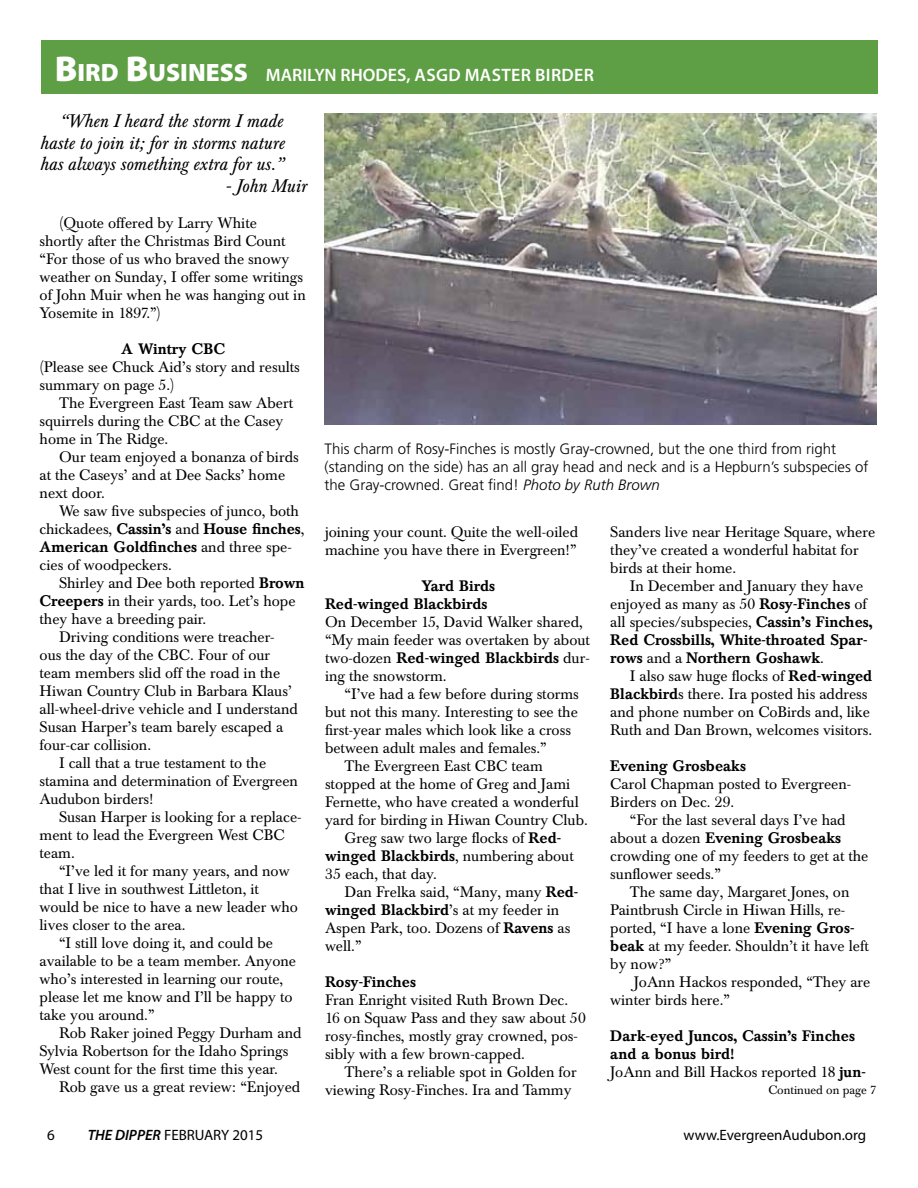
<style>
.page{position:relative;width:918px;height:1188px;background:#fff}
.page>*{position:absolute;margin:0;border:0;box-sizing:border-box;transform-origin:0 0}
.t1{font:italic 18px/21.6px "Baskerville BE";color:#000;text-align:justify}
.t2{font:600 18px "Myriad Pro";color:#fff}
.t3{font:600 18px "Myriad Pro";color:#fff}
.t4{font:15px/18px "Baskerville BE";color:#000}
.t5{font:500 15px/18px "Baskerville BE";color:#000}
.t6{font:300 15px/18px "Frutiger";color:#000}
.t7{font:15px "Myriad Pro";color:#000}
.t8{font:12px "Baskerville BE";color:#000}
.s1{font-weight:900;font-size:36px}
.s2{font-weight:900;font-size:25.2px}
.s3{font-style:inherit}
.s4{font-weight:500}
.s5{font-style:italic}
.s6{font-weight:400}
.s7{font-weight:600;font-style:italic}
</style>
<div class="page">
<div style="left:41px;top:40px;width:837px;height:54px;background:#5e9f45"></div>
<img style="left:325px;top:114px;width:552px;height:310px">
<p class="t2" style="left:55px;top:64px;width:458px"><span class="s1">B</span><span class="s2">IRD</span> <span class="s1">B</span><span class="s2">USINESS</span> MARILYN RHODES, <span class="s3">ASGD MASTER</span></p>
<p class="t3" style="left:535px;top:64px;width:50px">BIRDER</p>
<p class="t1" style="left:40px;top:111px;width:246px;text-indent:19px">“When I heard the storm I made haste to join it; for in storms nature has always something extra for us.”</p>
<p class="t1" style="left:224px;top:176px;width:84px">- John Muir</p>
<p class="t4" style="left:40px;top:214px;width:268px;text-indent:19px">(Quote offered by Larry White<br>shortly after the Christmas Bird Count “For those of us who braved the snowy weather on Sunday, I offer some writings of John Muir when he was hanging out in Yosemite in 1897.”)</p>
<p class="t5" style="left:121px;top:340px;width:105px">A Wintry CBC</p>
<p class="t4" style="left:40px;top:358px;width:262px">(Please see Chuck Aid’s story and results summary on page 5.)</p>
<p class="t4" style="left:40px;top:394px;width:255px;text-indent:19px">The Evergreen East Team saw Abert squirrels during the CBC at the Casey home in The Ridge.</p>
<p class="t4" style="left:40px;top:448px;width:261px;text-indent:19px">Our team enjoyed a bonanza of birds at the Caseys’ and at Dee Sacks’ home next door.</p>
<p class="t4" style="left:40px;top:502px;width:267px;text-indent:19px">We saw five subspecies of junco, both chickadees, <span class="s4">Cassin’s</span> and <span class="s4">House finches</span>, <span class="s4">American Goldfinches</span> and three spe&shy;cies of woodpeckers.</p>
<p class="t4" style="left:59px;top:574px;width:247px">Shirley and Dee both reported <span class="s4">Brown</span></p>
<p class="t4" style="left:40px;top:592px;width:257px"><span class="s4">Creepers</span> in their yards, too. Let’s hope</p>
<p class="t4" style="left:40px;top:610px;width:168px">they have a breeding pair.</p>
<p class="t4" style="left:59px;top:628px;width:217px">Driving conditions were treacher-</p>
<p class="t4" style="left:40px;top:646px;width:232px">ous the day of the CBC. Four of our</p>
<p class="t4" style="left:40px;top:664px;width:242px">team members slid off the road in the</p>
<p class="t4" style="left:40px;top:682px;width:254px">Hiwan Country Club in Barbara Klaus’</p>
<p class="t4" style="left:40px;top:700px;width:260px">all-wheel-drive vehicle and I understand</p>
<p class="t4" style="left:40px;top:718px;width:245px">Susan Harper’s team barely escaped a</p>
<p class="t4" style="left:40px;top:736px;width:113px">four-car collision.</p>
<p class="t4" style="left:59px;top:754px;width:209px">I call that a true testament to the</p>
<p class="t4" style="left:40px;top:772px;width:260px">stamina and determination of Evergreen</p>
<p class="t4" style="left:40px;top:790px;width:116px">Audubon birders!</p>
<p class="t4" style="left:59px;top:808px;width:244px">Susan Harper is looking for a replace-</p>
<p class="t4" style="left:40px;top:826px;width:247px">ment to lead the Evergreen West CBC</p>
<p class="t4" style="left:40px;top:844px;width:37px">team.</p>
<p class="t4" style="left:59px;top:862px;width:232px">“I’ve led it for many years, and now</p>
<p class="t4" style="left:40px;top:880px;width:221px">that I live in southwest Littleton, it</p>
<p class="t4" style="left:40px;top:898px;width:260px">would be nice to have a new leader who</p>
<p class="t4" style="left:40px;top:916px;width:147px">lives closer to the area.</p>
<p class="t4" style="left:59px;top:934px;width:216px">“I still love doing it, and could be</p>
<p class="t4" style="left:40px;top:952px;width:258px">available to be a team member. Anyone</p>
<p class="t4" style="left:40px;top:970px;width:245px">who’s interested in learning our route,</p>
<p class="t4" style="left:40px;top:988px;width:255px">please let me know and I’ll be happy to</p>
<p class="t4" style="left:40px;top:1006px;width:117px">take you around.”</p>
<p class="t4" style="left:59px;top:1024px;width:244px">Rob Raker joined Peggy Durham and</p>
<p class="t4" style="left:40px;top:1042px;width:250px">Sylvia Robertson for the Idaho Springs</p>
<p class="t4" style="left:40px;top:1060px;width:240px">West count for the first time this year.</p>
<p class="t4" style="left:59px;top:1078px;width:243px">Rob gave us a great review: “Enjoyed</p>
<p class="t6" style="left:325px;top:440px;width:545px">This charm of Rosy-Finches is mostly Gray-crowned, but the one third from right (standing on the side) has an all gray head and neck and is a Hepburn’s subspecies of the Gray-crowned. Great find! <span class="s5">Photo by Ruth Brown</span></p>
<p class="t4" style="left:325px;top:523px;width:255px">joining your count. Quite the well-oiled machine you have there in Evergreen!”</p>
<p class="t5" style="left:325px;top:577px;width:172px;text-indent:96px">Yard Birds<br>Red-winged Blackbirds</p>
<p class="t4" style="left:325px;top:613px;width:266px">On December 15, David Walker shared, “My main feeder was overtaken by about two-dozen <span class="s4">Red-winged Blackbirds</span> dur&shy;ing the snowstorm.</p>
<p class="t4" style="left:345px;top:685px;width:236px">“I’ve had a few before during storms</p>
<p class="t4" style="left:325px;top:703px;width:254px">but not this many. Interesting to see the</p>
<p class="t4" style="left:325px;top:721px;width:247px">first-year males which look like a cross</p>
<p class="t4" style="left:325px;top:739px;width:223px">between adult males and females.”</p>
<p class="t4" style="left:345px;top:757px;width:200px">The Evergreen East CBC team</p>
<p class="t4" style="left:325px;top:775px;width:247px">stopped at the home of Greg and Jami</p>
<p class="t4" style="left:325px;top:793px;width:255px">Fernette, who have created a wonderful</p>
<p class="t4" style="left:325px;top:811px;width:264px">yard for birding in Hiwan Country Club.</p>
<p class="t4" style="left:345px;top:829px;width:218px">Greg saw two large flocks of <span class="s4">Red-</span></p>
<p class="t5" style="left:325px;top:847px;width:250px">winged Blackbirds<span class="s6">, numbering about</span></p>
<p class="t4" style="left:325px;top:865px;width:113px">35 each, that day.</p>
<p class="t4" style="left:345px;top:883px;width:235px">Dan Frelka said, “Many, many <span class="s4">Red-</span></p>
<p class="t5" style="left:325px;top:901px;width:236px">winged Blackbird<span class="s6">’s at my feeder in</span></p>
<p class="t4" style="left:325px;top:919px;width:247px">Aspen Park, too. Dozens of <span class="s4">Ravens</span> as</p>
<p class="t4" style="left:325px;top:937px;width:38px">well.”</p>
<p class="t5" style="left:325px;top:973px;width:92px">Rosy-Finches</p>
<p class="t4" style="left:325px;top:991px;width:262px">Fran Enright visited Ruth Brown Dec.<br>16 on Squaw Pass and they saw about 50 rosy-finches, mostly gray crowned, pos&shy;sibly with a few brown-capped.</p>
<p class="t4" style="left:325px;top:1063px;width:253px;text-indent:20px">There’s a reliable spot in Golden for viewing Rosy-Finches. Ira and Tammy</p>
<p class="t4" style="left:610px;top:523px;width:267px">Sanders live near Heritage Square, where they’ve created a wonderful habitat for birds at their home.</p>
<p class="t5" style="left:610px;top:577px;width:264px;text-indent:20px"><span class="s6">In December and January they have enjoyed as many as 50</span> Rosy-Finches <span class="s6">of all species/subspecies,</span> Cassin’s Finches, Red Crossbills, White-throated Spar&shy;rows <span class="s6">and a</span> Northern Goshawk<span class="s6">.</span></p>
<p class="t4" style="left:610px;top:667px;width:264px;text-indent:20px">I also saw huge flocks of <span class="s4">Red-winged Blackbird</span>s there. Ira posted his address and phone number on CoBirds and, like Ruth and Dan Brown, welcomes visitors.</p>
<p class="t5" style="left:610px;top:757px;width:137px">Evening Grosbeaks</p>
<p class="t4" style="left:610px;top:775px;width:242px">Carol Chapman posted to Evergreen-<br>Birders on Dec. 29.</p>
<p class="t4" style="left:610px;top:811px;width:260px;text-indent:20px">“For the last several days I’ve had about a dozen <span class="s4">Evening Grosbeaks </span>crowding one of my feeders to get at the sunflower seeds.”</p>
<p class="t4" style="left:610px;top:883px;width:260px;text-indent:20px">The same day, Margaret Jones, on<br>Paintbrush Circle in Hiwan Hills, re&shy;ported, “I have a lone <span class="s4">Evening Gros&shy;beak</span> at my feeder. Shouldn’t it have left by now?”</p>
<p class="t4" style="left:610px;top:973px;width:262px;text-indent:24px">JoAnn Hackos responded, “They are winter birds here.”</p>
<p class="t5" style="left:610px;top:1027px;width:257px">Dark-eyed Juncos, Cassin’s Finches and a bonus bird!<br><span class="s6">JoAnn and Bill Hackos reported 18</span> jun-</p>
<p class="t8" style="left:769px;top:1083px;width:109px">Continued on page 7</p>
<p class="t7" style="left:47px;top:1125px;width:9px">6</p>
<p class="t7" style="left:88px;top:1125px;width:177px"><span class="s7">THE DIPPER</span> FEBRUARY 2015</p>
<p class="t7" style="left:684px;top:1125px;width:184px">www.EvergreenAudubon.org</p>
</div>
